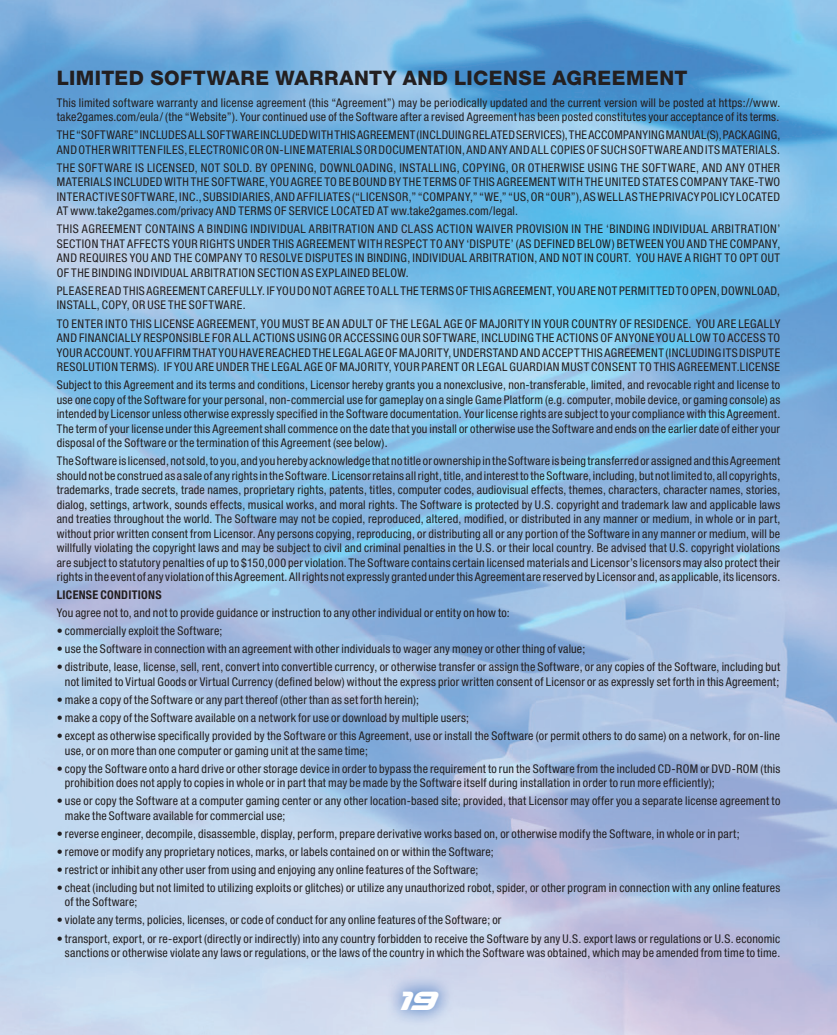
<style>
.page{position:relative;width:837px;height:1035px;background:#fff}
.page>*{position:absolute;margin:0;border:0;box-sizing:border-box;transform-origin:0 0}
.t1{font:27.5px "Speed";color:#fff}
.t2{font:800 20px "Helvetica Neue LT Pro";letter-spacing:.025em;color:#231f20}
.t3{font:condensed 12px/14.5px "Helvetica Neue LT Pro";letter-spacing:.02em;color:#231f20}
.t4{font:700 condensed 12px "Helvetica Neue LT Pro";letter-spacing:.025em;color:#231f20}
</style>
<div class="page">
<img style="left:0;top:0;width:836px;height:1035px">
<img style="left:386px;top:975px;width:67px;height:51px">
<h2 class="t2" style="left:57px;top:66px;width:632px">LIMITED SOFTWARE WARRANTY AND LICENSE AGREEMENT</h2>
<p class="t3" style="left:57px;top:95px;width:724px">This limited software warranty and license agreement (this “Agreement”) may be periodically updated and the current version will be posted at https://www. take2games.com/eula/ (the “Website”). Your continued use of the Software after a revised Agreement has been posted constitutes your acceptance of its terms.</p>
<p class="t3" style="left:57px;top:128px;width:724px">THE “SOFTWARE” INCLUDES ALL SOFTWARE INCLUDED WITH THIS AGREEMENT (INCLDUING RELATED SERVICES), THE ACCOMPANYING MANUAL(S), PACKAGING,<br>AND OTHER WRITTEN FILES, ELECTRONIC OR ON-LINE MATERIALS OR DOCUMENTATION, AND ANY AND ALL COPIES OF SUCH SOFTWARE AND ITS MATERIALS.</p>
<p class="t3" style="left:57px;top:160px;width:724px;text-align:justify">THE SOFTWARE IS LICENSED, NOT SOLD. BY OPENING, DOWNLOADING, INSTALLING, COPYING, OR OTHERWISE USING THE SOFTWARE, AND ANY OTHER MATERIALS INCLUDED WITH THE SOFTWARE, YOU AGREE TO BE BOUND BY THE TERMS OF THIS AGREEMENT WITH THE UNITED STATES COMPANY TAKE-TWO INTERACTIVE SOFTWARE, INC., SUBSIDIARIES, AND AFFILIATES (“LICENSOR,” “COMPANY,” “WE,” “US, OR “OUR”), AS WELL AS THE PRIVACY POLICY LOCATED AT www.take2games.com/privacy AND TERMS OF SERVICE LOCATED AT ww.take2games.com/legal.</p>
<p class="t3" style="left:57px;top:222px;width:724px;text-align:justify">THIS AGREEMENT CONTAINS A BINDING INDIVIDUAL ARBITRATION AND CLASS ACTION WAIVER PROVISION IN THE ‘BINDING INDIVIDUAL ARBITRATION’ SECTION THAT AFFECTS YOUR RIGHTS UNDER THIS AGREEMENT WITH RESPECT TO ANY ‘DISPUTE’ (AS DEFINED BELOW) BETWEEN YOU AND THE COMPANY, AND REQUIRES YOU AND THE COMPANY TO RESOLVE DISPUTES IN BINDING, INDIVIDUAL ARBITRATION, AND NOT IN COURT. YOU HAVE A RIGHT TO OPT OUT OF THE BINDING INDIVIDUAL ARBITRATION SECTION AS EXPLAINED BELOW.</p>
<p class="t3" style="left:57px;top:283px;width:724px">PLEASE READ THIS AGREEMENT CAREFULLY. IF YOU DO NOT AGREE TO ALL THE TERMS OF THIS AGREEMENT, YOU ARE NOT PERMITTED TO OPEN, DOWNLOAD,<br>INSTALL, COPY, OR USE THE SOFTWARE.</p>
<p class="t3" style="left:57px;top:316px;width:724px;text-align:justify">TO ENTER INTO THIS LICENSE AGREEMENT, YOU MUST BE AN ADULT OF THE LEGAL AGE OF MAJORITY IN YOUR COUNTRY OF RESIDENCE. YOU ARE LEGALLY AND FINANCIALLY RESPONSIBLE FOR ALL ACTIONS USING OR ACCESSING OUR SOFTWARE, INCLUDING THE ACTIONS OF ANYONE YOU ALLOW TO ACCESS TO YOUR ACCOUNT. YOU AFFIRM THAT YOU HAVE REACHED THE LEGAL AGE OF MAJORITY, UNDERSTAND AND ACCEPT THIS AGREEMENT (INCLUDING ITS DISPUTE RESOLUTION TERMS). IF YOU ARE UNDER THE LEGAL AGE OF MAJORITY, YOUR PARENT OR LEGAL GUARDIAN MUST CONSENT TO THIS AGREEMENT.LICENSE</p>
<p class="t3" style="left:57px;top:377px;width:724px;text-align:justify">Subject to this Agreement and its terms and conditions, Licensor hereby grants you a nonexclusive, non-transferable, limited, and revocable right and license to use one copy of the Software for your personal, non-commercial use for gameplay on a single Game Platform (e.g. computer, mobile device, or gaming console) as intended by Licensor unless otherwise expressly specified in the Software documentation. Your license rights are subject to your compliance with this Agreement.<br>The term of your license under this Agreement shall commence on the date that you install or otherwise use the Software and ends on the earlier date of either your disposal of the Software or the termination of this Agreement (see below).</p>
<p class="t3" style="left:57px;top:453px;width:724px;text-align:justify">The Software is licensed, not sold, to you, and you hereby acknowledge that no title or ownership in the Software is being transferred or assigned and this Agreement should not be construed as a sale of any rights in the Software. Licensor retains all right, title, and interest to the Software, including, but not limited to, all copyrights, trademarks, trade secrets, trade names, proprietary rights, patents, titles, computer codes, audiovisual effects, themes, characters, character names, stories, dialog, settings, artwork, sounds effects, musical works, and moral rights. The Software is protected by U.S. copyright and trademark law and applicable laws and treaties throughout the world. The Software may not be copied, reproduced, altered, modified, or distributed in any manner or medium, in whole or in part, without prior written consent from Licensor. Any persons copying, reproducing, or distributing all or any portion of the Software in any manner or medium, will be willfully violating the copyright laws and may be subject to civil and criminal penalties in the U.S. or their local country. Be advised that U.S. copyright violations are subject to statutory penalties of up to $150,000 per violation. The Software contains certain licensed materials and Licensor’s licensors may also protect their rights in the event of any violation of this Agreement. All rights not expressly granted under this Agreement are reserved by Licensor and, as applicable, its licensors.</p>
<p class="t4" style="left:57px;top:588px;width:106px">LICENSE CONDITIONS</p>
<p class="t3" style="left:57px;top:605px;width:454px">You agree not to, and not to provide guidance or instruction to any other individual or entity on how to:</p>
<p class="t3" style="left:57px;top:623px;width:167px">• commercially exploit the Software;</p>
<p class="t3" style="left:57px;top:642px;width:530px">• use the Software in connection with an agreement with other individuals to wager any money or other thing of value;</p>
<p class="t3" style="left:57px;top:660px;width:724px;text-align:center">• distribute, lease, license, sell, rent, convert into convertible currency, or otherwise transfer or assign the Software, or any copies of the Software, including but not limited to Virtual Goods or Virtual Currency (defined below) without the express prior written consent of Licensor or as expressly set forth in this Agreement;</p>
<p class="t3" style="left:57px;top:692px;width:364px">• make a copy of the Software or any part thereof (other than as set forth herein);</p>
<p class="t3" style="left:57px;top:710px;width:413px">• make a copy of the Software available on a network for use or download by multiple users;</p>
<p class="t3" style="left:65px;top:728px;width:716px;text-indent:-8px">• except as otherwise specifically provided by the Software or this Agreement, use or install the Software (or permit others to do same) on a network, for on-line use, or on more than one computer or gaming unit at the same time;</p>
<p class="t3" style="left:65px;top:761px;width:716px;text-indent:-8px">• copy the Software onto a hard drive or other storage device in order to bypass the requirement to run the Software from the included CD-ROM or DVD-ROM (this prohibition does not apply to copies in whole or in part that may be made by the Software itself during installation in order to run more efficiently);</p>
<p class="t3" style="left:65px;top:793px;width:716px;text-indent:-8px">• use or copy the Software at a computer gaming center or any other location-based site; provided, that Licensor may offer you a separate license agreement to make the Software available for commercial use;</p>
<p class="t3" style="left:57px;top:826px;width:684px">• reverse engineer, decompile, disassemble, display, perform, prepare derivative works based on, or otherwise modify the Software, in whole or in part;</p>
<p class="t3" style="left:57px;top:844px;width:438px">• remove or modify any proprietary notices, marks, or labels contained on or within the Software;</p>
<p class="t3" style="left:57px;top:862px;width:423px">• restrict or inhibit any other user from using and enjoying any online features of the Software;</p>
<p class="t3" style="left:65px;top:880px;width:716px;text-indent:-8px">• cheat (including but not limited to utilizing exploits or glitches) or utilize any unauthorized robot, spider, or other program in connection with any online features of the Software;</p>
<p class="t3" style="left:57px;top:913px;width:446px">• violate any terms, policies, licenses, or code of conduct for any online features of the Software; or</p>
<p class="t3" style="left:57px;top:931px;width:724px;text-align:right">• transport, export, or re-export (directly or indirectly) into any country forbidden to receive the Software by any U.S. export laws or regulations or U.S. economic sanctions or otherwise violate any laws or regulations, or the laws of the country in which the Software was obtained, which may be amended from time to time.</p>
<h1 class="t1" style="left:399px;top:982px;width:39px">19</h1>
</div>
